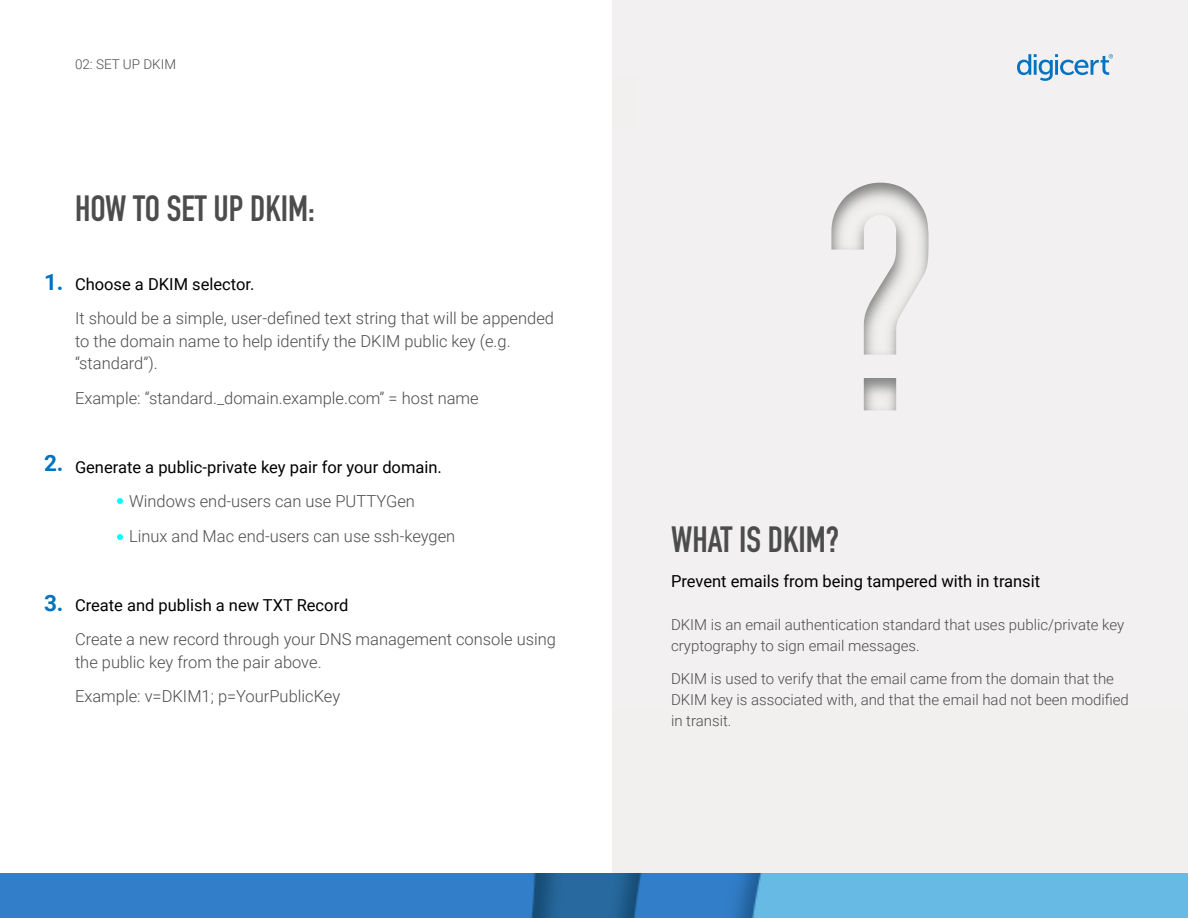
<style>
.page{position:relative;width:1188px;height:918px;background:#fff}
.page>*{position:absolute;margin:0;border:0;box-sizing:border-box;transform-origin:0 0}
.t1{font:700 36px "DIN Condensed";color:#4c4c4d}
.P2C_Following_H3_-_1{font:700 22.5px "Roboto";color:#0073bf}
.P2C_Following_H3_-_1-2{font:300 16.5px/22.5px "Roboto";color:#4c4c4d}
.t2{font:16.5px "Roboto";color:#000}
.P2C_Following_H3_-_1-3{font:300 15px/21px "Roboto";color:#4c4c4d}
.P3_Page_Numbers_Doc{font:300 13.5px "Roboto";color:#4c4c4d}
</style>
<div class="page">
<div style="left:613px;top:0;width:575px;height:918px;background:#f1f0ef"></div>
<svg style="left:831px;top:182px;width:98px;height:229px"></svg>
<svg style="left:1017px;top:54px;width:96px;height:27px"></svg>
<img style="left:0;top:873px;width:1188px;height:45px">
<svg style="left:117px;top:498px;width:6px;height:6px"></svg>
<svg style="left:117px;top:534px;width:6px;height:6px"></svg>
<p class="P3_Page_Numbers_Doc" style="left:75px;top:55px;width:103px">02: SET UP DKIM</p>
<p class="t1" style="left:75px;top:184px;width:241px">HOW TO SET UP DKIM:</p>
<p class="P2C_Following_H3_-_1" style="left:44px;top:266px;width:21px">1.</p>
<p class="t2" style="left:75px;top:272px;width:181px">Choose a DKIM selector.</p>
<p class="P2C_Following_H3_-_1-2" style="left:75px;top:306px;width:481px">It should be a simple, user-defined text string that will be appended to the domain name to help identify the DKIM public key (e.g. “standard”).</p>
<p class="P2C_Following_H3_-_1-2" style="left:75px;top:386px;width:405px">Example: “standard._domain.example.com” = host name</p>
<p class="P2C_Following_H3_-_1" style="left:44px;top:447px;width:21px">2.</p>
<p class="t2" style="left:75px;top:455px;width:368px">Generate a public-private key pair for your domain.</p>
<p class="P2C_Following_H3_-_1-2" style="left:129px;top:489px;width:287px">Windows end-users can use PUTTYGen</p>
<p class="P2C_Following_H3_-_1-2" style="left:129px;top:524px;width:328px">Linux and Mac end-users can use ssh-keygen</p>
<p class="t1" style="left:671px;top:515px;width:170px">WHAT IS DKIM?</p>
<p class="t2" style="left:671px;top:569px;width:371px">Prevent emails from being tampered with in transit</p>
<p class="P2C_Following_H3_-_1" style="left:44px;top:587px;width:21px">3.</p>
<p class="t2" style="left:75px;top:593px;width:275px">Create and publish a new TXT Record</p>
<p class="P2C_Following_H3_-_1-2" style="left:75px;top:627px;width:483px">Create a new record through your DNS management console using the public key from the pair above.</p>
<p class="P2C_Following_H3_-_1-2" style="left:75px;top:684px;width:267px">Example: v=DKIM1; p=YourPublicKey</p>
<p class="P2C_Following_H3_-_1-3" style="left:671px;top:614px;width:455px">DKIM is an email authentication standard that uses public/private key cryptography to sign email messages.</p>
<p class="P2C_Following_H3_-_1-3" style="left:671px;top:668px;width:459px">DKIM is used to verify that the email came from the domain that the<br>DKIM key is associated with, and that the email had not been modified in transit.</p>
</div>
